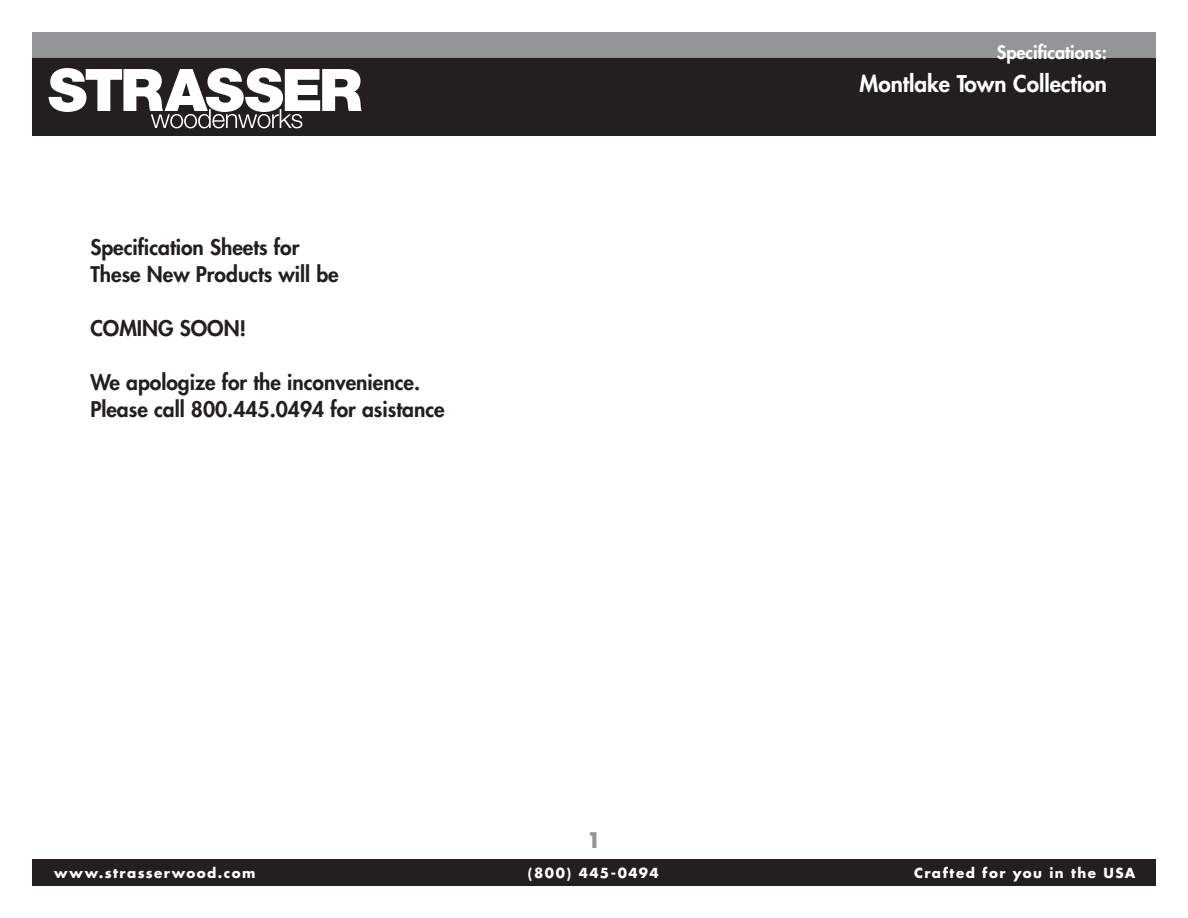
<style>
.page{position:relative;width:1188px;height:918px;background:#fff}
.page>*{position:absolute;margin:0;border:0;box-sizing:border-box;transform-origin:0 0}
.t1{font:800 22.5px "Futura";color:#fff}
.t2{font:800 21px/27px "Futura";color:#231f20}
.t3{font:700 21px "Futura";color:#939598}
.t4{font:800 18px "Futura";color:#fff}
.t5{font:700 13.5px "Futura";letter-spacing:.11em;color:#fff}
</style>
<div class="page">
<div style="left:32px;top:32px;width:1124px;height:27px;background:#939598"></div>
<div style="left:32px;top:59px;width:1124px;height:77px;background:#231f20"></div>
<svg style="left:49px;top:68px;width:313px;height:60px"></svg>
<div style="left:32px;top:859px;width:1124px;height:27px;background:#231f20"></div>
<p class="t2" style="left:90px;top:234px;width:250px">Specification Sheets for<br>These New Products will be</p>
<p class="t2" style="left:90px;top:315px;width:158px">COMING SOON!</p>
<p class="t2" style="left:90px;top:369px;width:356px">We apologize for the inconvenience.<br>Please call 800.445.0494 for asistance</p>
<p class="t3" style="left:587px;top:827px;width:16px">1</p>
<p class="t4" style="left:997px;top:40px;width:111px">Specifications:</p>
<p class="t1" style="left:860px;top:70px;width:249px">Montlake Town Collection</p>
<p class="t5" style="left:54px;top:864px;width:203px">www.strasserwood.com</p>
<p class="t5" style="left:528px;top:864px;width:132px">(800) 445-0494</p>
<p class="t5" style="left:914px;top:864px;width:223px">Crafted for you in the USA</p>
</div>
